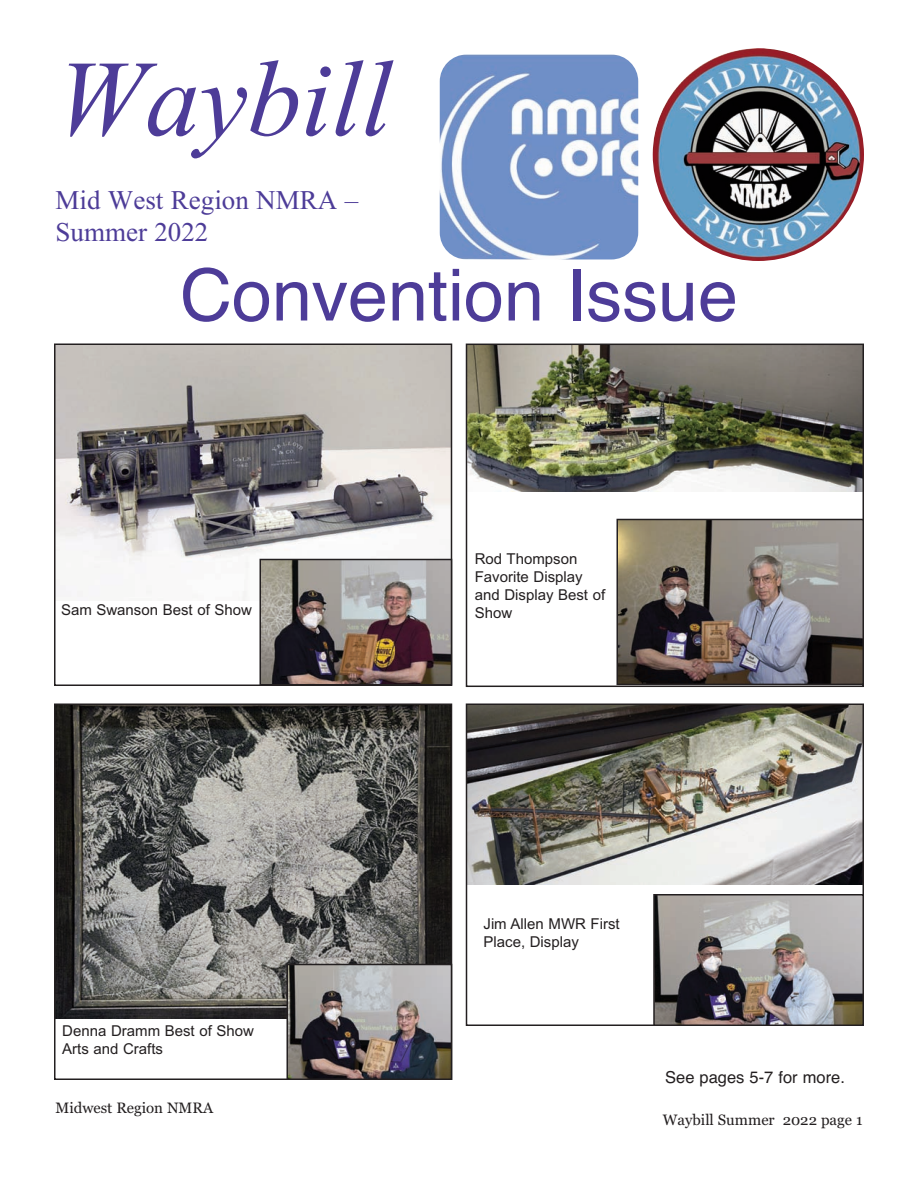
<style>
.page{position:relative;width:918px;height:1188px;background:#fff}
.page>*{position:absolute;margin:0;border:0;box-sizing:border-box;transform-origin:0 0}
.t1{font:italic 108px "Times New Roman";color:#4d3c98}
.t2{font:72px "Helvetica";color:#4d3c98}
.t3{font:27px/32.4px "Times New Roman";color:#4d3c98}
.t4{font:16.5px "Helvetica";color:#231f20}
.t5{font:15px/18px "Arial";color:#231f20}
.t6{font:15px "Georgia";color:#231f20}
</style>
<div class="page">
<img style="left:440px;top:54px;width:198px;height:205px;border-radius:27px">
<img style="left:653px;top:48px;width:211px;height:213px;border-radius:50%">
<img style="left:57px;top:347px;width:392px;height:254px">
<div style="left:54px;top:344px;width:398px;height:342px;border:2px solid #231f20"></div>
<img style="left:469px;top:347px;width:392px;height:144px">
<div style="left:466px;top:344px;width:398px;height:343px;border:2px solid #231f20"></div>
<img style="left:57px;top:707px;width:392px;height:311px">
<div style="left:54px;top:704px;width:398px;height:376px;border:2px solid #231f20"></div>
<img style="left:469px;top:707px;width:392px;height:178px">
<div style="left:466px;top:704px;width:398px;height:322px;border:2px solid #231f20"></div>
<img style="left:656px;top:897px;width:205px;height:126px">
<div style="left:653px;top:894px;width:211px;height:132px;border:2px solid #231f20"></div>
<img style="left:619px;top:522px;width:242px;height:160px">
<div style="left:616px;top:519px;width:248px;height:166px;border:2px solid #231f20"></div>
<img style="left:263px;top:562px;width:186px;height:121px">
<div style="left:260px;top:559px;width:192px;height:127px;border:2px solid #231f20"></div>
<img style="left:289px;top:967px;width:160px;height:110px">
<div style="left:286px;top:964px;width:166px;height:116px;border:2px solid #231f20"></div>
<h1 class="t1" style="left:56px;top:35px;width:337px">Waybill</h1>
<h3 class="t3" style="left:56px;top:183px;width:304px">Mid West Region NMRA –<br>Summer 2022</h3>
<h2 class="t2" style="left:180px;top:254px;width:560px">Convention Issue</h2>
<p class="t5" style="left:475px;top:550px;width:132px">Rod Thompson<br>Favorite Display and Display Best of</p>
<p class="t5" style="left:61px;top:600px;width:192px">Sam Swanson Best of Show</p>
<p class="t5" style="left:475px;top:604px;width:39px">Show</p>
<p class="t5" style="left:62px;top:1021px;width:193px">Denna Dramm Best of Show<br>Arts and Crafts</p>
<p class="t6" style="left:56px;top:1099px;width:159px">Midwest Region NMRA</p>
<p class="t5" style="left:484px;top:914px;width:138px">Jim Allen MWR First<br>Place, Display</p>
<p class="t4" style="left:665px;top:1068px;width:181px">See pages 5-7 for more.</p>
<p class="t6" style="left:663px;top:1111px;width:201px">Waybill Summer 2022 page 1</p>
</div>
